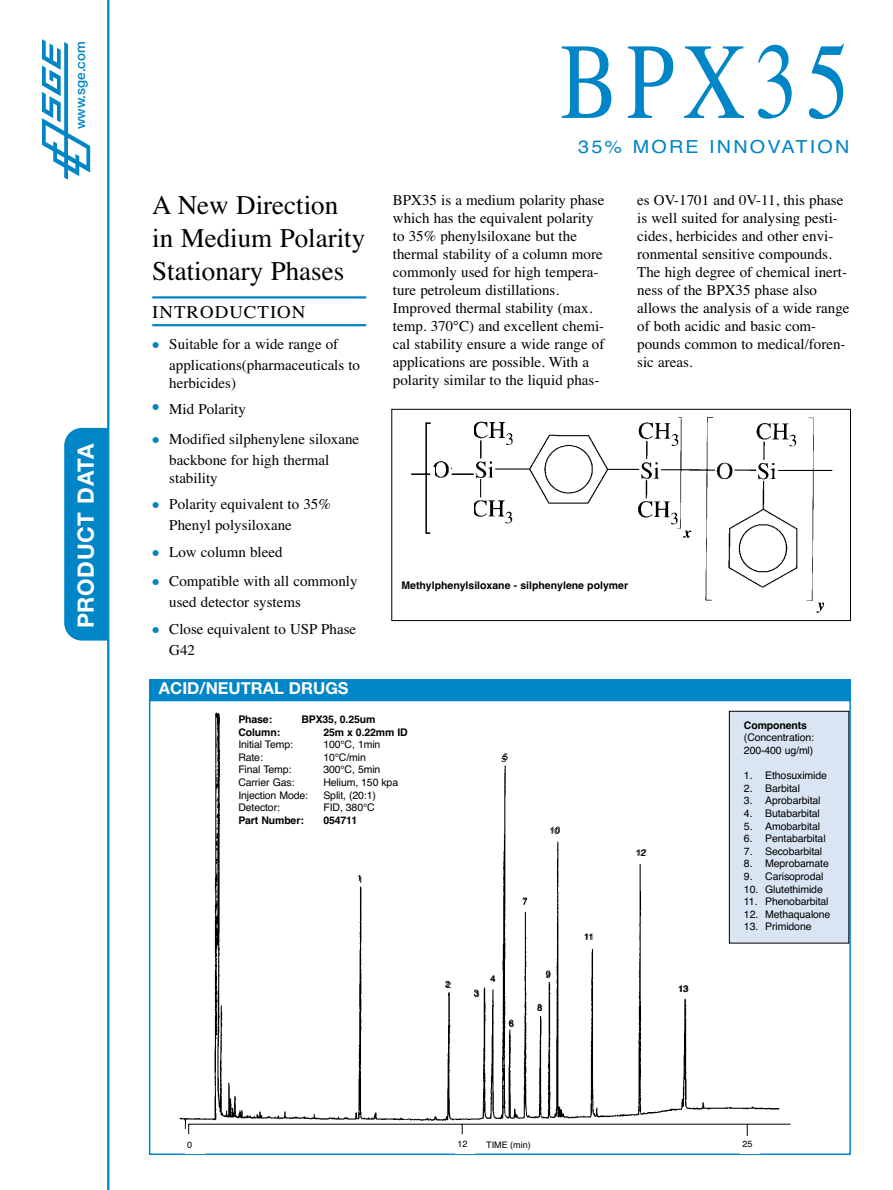
<style>
.page{position:relative;width:893px;height:1190px;background:#fff}
.page>*{position:absolute;margin:0;border:0;box-sizing:border-box;transform-origin:0 0}
.t1{font:108px "Times";letter-spacing:.1em;color:#0085c7;scale:.8 1}
.t2{font:27px/33px "Times";color:#000}
.t3{font:700 22.5px "Helvetica Neue";letter-spacing:.03em;color:#fff}
.t4{font:18px "Helvetica";letter-spacing:.11em;color:#0085c7;scale:1.1 1}
.t5{font:18px "Times";letter-spacing:.05em;color:#000;scale:1.05 1}
.t6{font:700 16.5px "Helvetica Neue";color:#fff}
.t7{font:15px/18px "Times";color:#000}
.t8{font:500 13.5px "Helvetica Neue";color:#0085c7}
.t9{font:10.5px/12.6px "Helvetica";letter-spacing:-.01em;color:#000}
.t10{font:700 10.5px "Helvetica";letter-spacing:-.01em;color:#000}
.t11{font:9px "Helvetica";color:#000}
.s1{font-size:21px;color:#0085c7}
</style>
<div class="page">
<img style="left:430px;top:417px;width:403px;height:196px">
<div style="left:391px;top:409px;width:459px;height:212px;border:1px solid #000"></div>
<svg style="left:455px;top:466px;width:22px;height:24px"></svg>
<div style="left:401px;top:467px;width:33px;height:21px;background:#fff"></div>
<div style="left:458px;top:417px;width:16px;height:122px;background:#fff"></div>
<div style="left:452px;top:467px;width:21px;height:25px;background:#fff"></div>
<hr style="left:451px;top:473px;width:23px;height:2px;background:#000">
<svg style="left:411px;top:473px;width:19px;height:2px"></svg>
<hr style="left:425px;top:423px;width:2px;height:110px;background:#000">
<div style="left:65px;top:429px;width:83px;height:210px;background:#0085c7;border-radius:17px"></div>
<div style="left:64px;top:428px;width:85px;height:212px;border:2px solid #0085c7;border-radius:17px"></div>
<div style="left:108px;top:414px;width:47px;height:234px;background:#fff"></div>
<hr style="left:107px;top:0;width:2px;height:1189px;background:#0085c7">
<svg style="left:42px;top:39px;width:48px;height:141px"></svg>
<hr style="left:152px;top:296px;width:214px;height:2px;background:#0085c7">
<hr style="left:152px;top:324px;width:214px;height:2px;background:#0085c7">
<img style="left:179px;top:712px;width:618px;height:416px">
<hr style="left:189px;top:1123px;width:601px;height:1px;background:#000">
<div style="left:149px;top:679px;width:701px;height:21px;background:#0085c7"></div>
<div style="left:729px;top:711px;width:119px;height:232px;background:#dae5f4"></div>
<div style="left:729px;top:711px;width:120px;height:232px;border:1px solid #000"></div>
<div style="left:74px;top:37px;width:27px;height:94px;background:#fff"></div>
<p class="t8" style="left:75px;top:129px;width:90px;rotate:-90deg">www.sge.com</p>
<h3 class="t3" style="left:78px;top:628px;width:186px;rotate:-90deg">PRODUCT DATA</h3>
<h1 class="t1" style="left:560px;top:42px;width:363px">BPX35</h1>
<h2 class="t2" style="left:152px;top:191px;width:214px">A New Direction in Medium Polarity<br>Stationary Phases</h2>
<p class="t5" style="left:152px;top:305px;width:147px">INTRODUCTION</p>
<p class="t7" style="left:169px;top:334px;width:192px;line-height:21.1px;text-indent:-17px"><span class="s1">•</span> Suitable for a wide range of applications(pharmaceuticals to</p>
<p class="t7" style="left:169px;top:375px;width:68px">herbicides)</p>
<p class="t7" style="left:152px;top:401px;width:95px"><span class="s1">•</span> Mid Polarity</p>
<p class="t7" style="left:169px;top:429px;width:191px;line-height:21.1px;text-indent:-17px"><span class="s1">•</span> Modified silphenylene siloxane backbone for high thermal</p>
<p class="t7" style="left:169px;top:470px;width:50px">stability</p>
<p class="t7" style="left:169px;top:495px;width:163px;line-height:21.1px;text-indent:-17px"><span class="s1">•</span> Polarity equivalent to 35%<br>Phenyl polysiloxane</p>
<p class="t7" style="left:152px;top:544px;width:132px"><span class="s1">•</span> Low column bleed</p>
<p class="t7" style="left:169px;top:572px;width:190px;line-height:21.1px;text-indent:-17px"><span class="s1">•</span> Compatible with all commonly used detector systems</p>
<p class="t7" style="left:169px;top:619px;width:188px;line-height:21.1px;text-indent:-17px"><span class="s1">•</span> Close equivalent to USP Phase<br>G42</p>
<p class="t4" style="left:578px;top:140px;width:248px">35% MORE INNOVATION</p>
<p class="t7" style="left:393px;top:193px;width:213px">BPX35 is a medium polarity phase which has the equivalent polarity to 35% phenylsiloxane but the thermal stability of a column more commonly used for high tempera&shy;ture petroleum distillations.<br>Improved thermal stability (max. temp. 370°C) and excellent chemi&shy;cal stability ensure a wide range of applications are possible. With a polarity similar to the liquid phas-</p>
<p class="t7" style="left:637px;top:193px;width:214px">es OV-1701 and 0V-11, this phase is well suited for analysing pesti&shy;cides, herbicides and other envi&shy;ronmental sensitive compounds.<br>The high degree of chemical inert&shy;ness of the BPX35 phase also allows the analysis of a wide range of both acidic and basic com&shy;pounds common to medical/foren&shy;sic areas.</p>
<p class="t10" style="left:401px;top:581px;width:228px">Methylphenylsiloxane - silphenylene polymer</p>
<p class="t6" style="left:159px;top:682px;width:191px">ACID/NEUTRAL DRUGS</p>
<p class="t10" style="left:238px;top:715px;width:35px">Phase:</p>
<p class="t10" style="left:301px;top:715px;width:76px">BPX35, 0.25um</p>
<p class="t10" style="left:238px;top:728px;width:43px">Column:</p>
<p class="t10" style="left:323px;top:728px;width:86px">25m x 0.22mm ID</p>
<p class="t9" style="left:238px;top:739px;width:56px">Initial Temp:</p>
<p class="t9" style="left:323px;top:739px;width:58px">100°C, 1min</p>
<p class="t9" style="left:238px;top:752px;width:26px">Rate:</p>
<p class="t9" style="left:323px;top:752px;width:44px">10°C/min</p>
<p class="t9" style="left:238px;top:764px;width:55px">Final Temp:</p>
<p class="t9" style="left:323px;top:764px;width:58px">300°C, 5min</p>
<p class="t9" style="left:238px;top:777px;width:58px">Carrier Gas:</p>
<p class="t9" style="left:323px;top:777px;width:76px">Helium, 150 kpa</p>
<p class="t9" style="left:238px;top:789px;width:71px">Injection Mode:</p>
<p class="t9" style="left:323px;top:789px;width:54px">Split, (20:1)</p>
<p class="t9" style="left:238px;top:802px;width:43px">Detector:</p>
<p class="t9" style="left:323px;top:802px;width:53px">FID, 380°C</p>
<p class="t10" style="left:238px;top:816px;width:67px">Part Number:</p>
<p class="t10" style="left:323px;top:816px;width:35px">054711</p>
<p class="t11" style="left:358px;top:877px;width:7px">1</p>
<p class="t11" style="left:501px;top:755px;width:7px">5</p>
<p class="t11" style="left:549px;top:827px;width:12px">10</p>
<p class="t11" style="left:522px;top:899px;width:7px">7</p>
<p class="t11" style="left:446px;top:981px;width:7px">2</p>
<p class="t11" style="left:474px;top:990px;width:7px">3</p>
<p class="t11" style="left:490px;top:976px;width:7px">4</p>
<p class="t11" style="left:509px;top:1020px;width:7px">6</p>
<p class="t11" style="left:546px;top:971px;width:7px">9</p>
<p class="t11" style="left:537px;top:1004px;width:7px">8</p>
<p class="t11" style="left:584px;top:934px;width:11px">11</p>
<p class="t11" style="left:635px;top:850px;width:12px">12</p>
<p class="t11" style="left:678px;top:985px;width:12px">13</p>
<p class="t10" style="left:744px;top:721px;width:65px">Components</p>
<p class="t9" style="left:744px;top:732px;width:72px">(Concentration:<br>200-400 ug/ml)</p>
<p class="t9" style="left:744px;top:770px;width:84px">1. Ethosuximide</p>
<p class="t9" style="left:744px;top:782px;width:57px">2. Barbital</p>
<p class="t9" style="left:744px;top:795px;width:78px">3. Aprobarbital</p>
<p class="t9" style="left:744px;top:808px;width:77px">4. Butabarbital</p>
<p class="t9" style="left:744px;top:820px;width:78px">5. Amobarbital</p>
<p class="t9" style="left:744px;top:833px;width:83px">6. Pentabarbital</p>
<p class="t9" style="left:744px;top:845px;width:80px">7. Secobarbital</p>
<p class="t9" style="left:744px;top:858px;width:86px">8. Meprobamate</p>
<p class="t9" style="left:744px;top:871px;width:81px">9. Carisoprodal</p>
<p class="t9" style="left:744px;top:883px;width:80px">10. Glutethimide</p>
<p class="t9" style="left:744px;top:896px;width:86px">11. Phenobarbital</p>
<p class="t9" style="left:744px;top:908px;width:88px">12. Methaqualone</p>
<p class="t9" style="left:744px;top:921px;width:69px">13. Primidone</p>
<p class="t11" style="left:187px;top:1141px;width:7px">0</p>
<p class="t11" style="left:457px;top:1140px;width:12px">12</p>
<p class="t11" style="left:486px;top:1141px;width:46px">TIME (min)</p>
<p class="t11" style="left:742px;top:1140px;width:12px">25</p>
</div>
